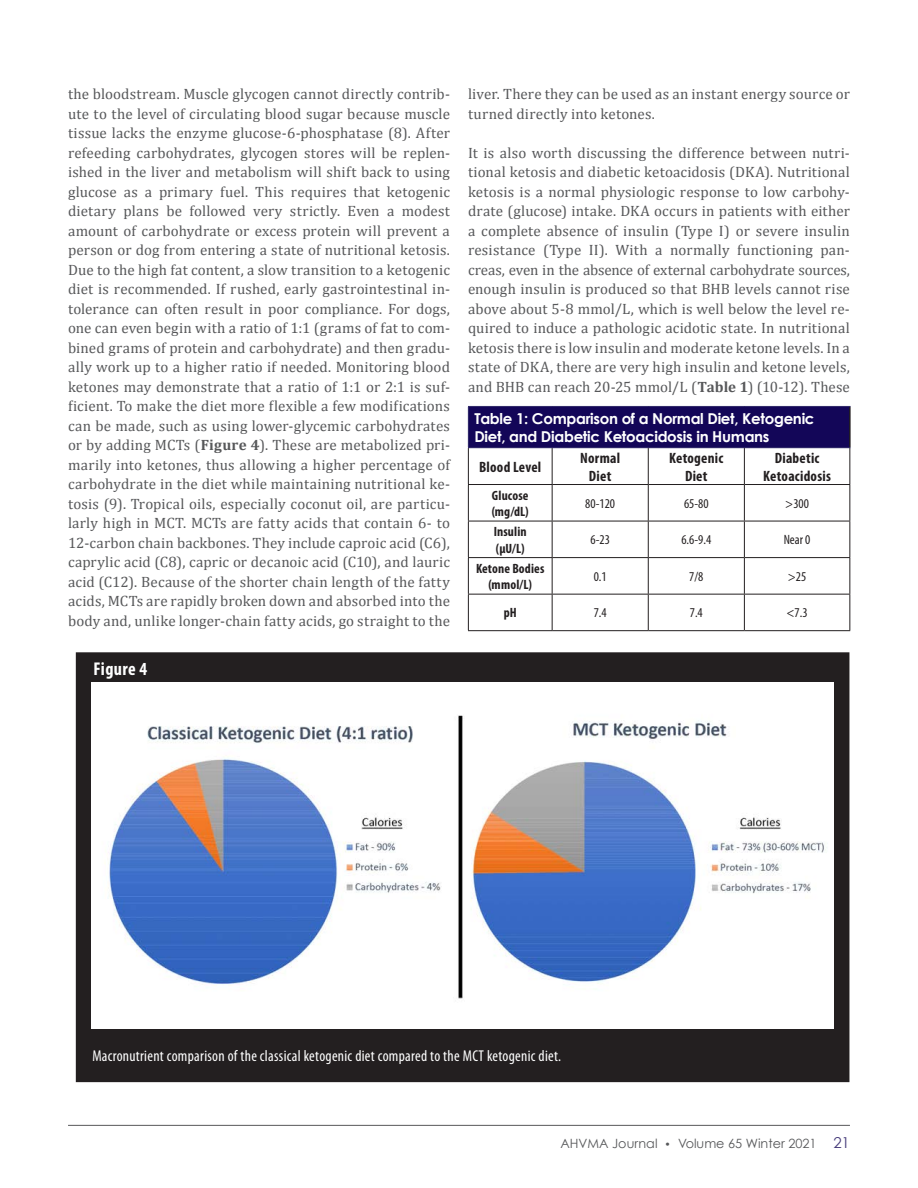
<style>
.page{position:relative;width:918px;height:1188px;background:#fff}
.page>*{position:absolute;margin:0;border:0;box-sizing:border-box;transform-origin:0 0}
.Photo_Caption{font:700 condensed 18.6px "Myriad Pro";letter-spacing:.02em;color:#fff}
.Photo_Caption-2{font:condensed 15.75px "Myriad Pro";letter-spacing:.02em;color:#fff}
.t1{font:15px/19.5px "Cambria";letter-spacing:.015em;color:#57585a;text-align:justify}
.Subheads{font:700 15px/18px "Century Gothic";letter-spacing:-.02em;color:#fff}
.t2{font:700 condensed 15px/18px "Myriad Pro";letter-spacing:.015em;color:#231f20;text-align:center}
.t3{font:condensed 13.5px "Myriad Pro";color:#231f20}
.t4{font:700 condensed 13.5px "Myriad Pro";letter-spacing:.01em;color:#231f20}
.t5{font:12.75px "Century Gothic";color:#57585a}
.s1{font-weight:700}
.s2{font-size:10.5px}
.s3{font-size:15px;color:#453a79}
</style>
<div class="page">
<hr style="left:68px;top:1125px;width:782px;height:1px;background:#57585a">
<div style="left:82px;top:658px;width:761px;height:418px;background:#231f20"></div>
<div style="left:76px;top:652px;width:773px;height:430px;border:12px solid #231f20"></div>
<img style="left:92px;top:682px;width:742px;height:346px">
<div style="left:468px;top:406px;width:382px;height:42px;background:#130658"></div>
<hr style="left:849px;top:407px;width:2px;height:40px;background:#231f20">
<hr style="left:468px;top:407px;width:1px;height:40px;background:#352e6d">
<hr style="left:468px;top:406px;width:84px;height:1px;background:#352e6d">
<hr style="left:552px;top:406px;width:96px;height:1px;background:#352e6d">
<hr style="left:648px;top:406px;width:96px;height:1px;background:#352e6d">
<hr style="left:744px;top:406px;width:107px;height:1px;background:#352e6d">
<hr style="left:468px;top:447px;width:84px;height:1px;background:#352e6d">
<hr style="left:552px;top:447px;width:96px;height:1px;background:#352e6d">
<hr style="left:648px;top:447px;width:96px;height:1px;background:#352e6d">
<hr style="left:744px;top:447px;width:107px;height:1px;background:#352e6d">
<hr style="left:468px;top:448px;width:1px;height:36px;background:#231f20">
<hr style="left:552px;top:448px;width:1px;height:36px;background:#231f20">
<hr style="left:648px;top:448px;width:1px;height:36px;background:#231f20">
<hr style="left:744px;top:448px;width:1px;height:36px;background:#231f20">
<hr style="left:849px;top:448px;width:1px;height:36px;background:#231f20">
<hr style="left:468px;top:484px;width:84px;height:1px;background:#231f20">
<hr style="left:468px;top:485px;width:1px;height:36px;background:#231f20">
<hr style="left:552px;top:484px;width:96px;height:1px;background:#231f20">
<hr style="left:552px;top:485px;width:1px;height:36px;background:#231f20">
<hr style="left:648px;top:484px;width:96px;height:1px;background:#231f20">
<hr style="left:648px;top:485px;width:1px;height:36px;background:#231f20">
<hr style="left:744px;top:484px;width:106px;height:1px;background:#231f20">
<hr style="left:744px;top:485px;width:1px;height:36px;background:#231f20">
<hr style="left:849px;top:485px;width:1px;height:36px;background:#231f20">
<hr style="left:468px;top:521px;width:1px;height:36px;background:#231f20">
<hr style="left:552px;top:521px;width:1px;height:36px;background:#231f20">
<hr style="left:648px;top:521px;width:1px;height:36px;background:#231f20">
<hr style="left:744px;top:521px;width:1px;height:36px;background:#231f20">
<hr style="left:849px;top:521px;width:1px;height:36px;background:#231f20">
<hr style="left:468px;top:558px;width:1px;height:36px;background:#231f20">
<hr style="left:552px;top:558px;width:1px;height:36px;background:#231f20">
<hr style="left:648px;top:558px;width:1px;height:36px;background:#231f20">
<hr style="left:744px;top:558px;width:1px;height:36px;background:#231f20">
<hr style="left:849px;top:558px;width:1px;height:36px;background:#231f20">
<hr style="left:468px;top:595px;width:1px;height:35px;background:#231f20">
<hr style="left:552px;top:595px;width:1px;height:35px;background:#231f20">
<hr style="left:648px;top:595px;width:1px;height:35px;background:#231f20">
<hr style="left:744px;top:595px;width:1px;height:35px;background:#231f20">
<hr style="left:849px;top:595px;width:1px;height:35px;background:#231f20">
<hr style="left:468px;top:521px;width:84px;height:1px;background:#231f20">
<hr style="left:552px;top:521px;width:96px;height:1px;background:#231f20">
<hr style="left:648px;top:521px;width:96px;height:1px;background:#231f20">
<hr style="left:744px;top:521px;width:106px;height:1px;background:#231f20">
<hr style="left:468px;top:557px;width:84px;height:1px;background:#231f20">
<hr style="left:552px;top:557px;width:96px;height:1px;background:#231f20">
<hr style="left:648px;top:557px;width:96px;height:1px;background:#231f20">
<hr style="left:744px;top:557px;width:106px;height:1px;background:#231f20">
<hr style="left:468px;top:594px;width:84px;height:1px;background:#231f20">
<hr style="left:552px;top:594px;width:96px;height:1px;background:#231f20">
<hr style="left:648px;top:594px;width:96px;height:1px;background:#231f20">
<hr style="left:744px;top:594px;width:106px;height:1px;background:#231f20">
<hr style="left:468px;top:630px;width:84px;height:1px;background:#231f20">
<hr style="left:552px;top:630px;width:96px;height:1px;background:#231f20">
<hr style="left:648px;top:630px;width:96px;height:1px;background:#231f20">
<hr style="left:744px;top:630px;width:106px;height:1px;background:#231f20">
<p class="t1" style="left:68px;top:84px;width:383px">the bloodstream. Muscle glycogen cannot directly contrib&shy;ute to the level of circulating blood sugar because muscle tissue lacks the enzyme glucose-6-phosphatase (8). After refeeding carbohydrates, glycogen stores will be replen&shy;ished in the liver and metabolism will shift back to using glucose as a primary fuel. This requires that ketogenic dietary plans be followed very strictly. Even a modest amount of carbohydrate or excess protein will prevent a person or dog from entering a state of nutritional ketosis.<br>Due to the high fat content, a slow transition to a ketogenic diet is recommended. If rushed, early gastrointestinal in&shy;tolerance can often result in poor compliance. For dogs, one can even begin with a ratio of 1:1 (grams of fat to com&shy;bined grams of protein and carbohydrate) and then gradu&shy;ally work up to a higher ratio if needed. Monitoring blood ketones may demonstrate that a ratio of 1:1 or 2:1 is suf&shy;ficient. To make the diet more flexible a few modifications can be made, such as using lower-glycemic carbohydrates or by adding MCTs (<span class="s1">Figure 4</span>). These are metabolized pri&shy;marily into ketones, thus allowing a higher percentage of carbohydrate in the diet while maintaining nutritional ke&shy;tosis (9). Tropical oils, especially coconut oil, are particu&shy;larly high in MCT. MCTs are fatty acids that contain 6- to 12-carbon chain backbones. They include caproic acid (C6), caprylic acid (C8), capric or decanoic acid (C10), and lauric acid (C12). Because of the shorter chain length of the fatty acids, MCTs are rapidly broken down and absorbed into the body and, unlike longer-chain fatty acids, go straight to the</p>
<p class="t1" style="left:468px;top:84px;width:383px">liver. There they can be used as an instant energy source or turned directly into ketones.</p>
<p class="t1" style="left:468px;top:143px;width:384px">It is also worth discussing the difference between nutri&shy;tional ketosis and diabetic ketoacidosis (DKA). Nutritional ketosis is a normal physiologic response to low carbohy&shy;drate (glucose) intake. DKA occurs in patients with either a complete absence of insulin (Type I) or severe insulin resistance (Type II). With a normally functioning pan&shy;creas, even in the absence of external carbohydrate sources, enough insulin is produced so that BHB levels cannot rise above about 5-8 mmol/L, which is well below the level re&shy;quired to induce a pathologic acidotic state. In nutritional ketosis there is low insulin and moderate ketone levels. In a state of DKA, there are very high insulin and ketone levels, and BHB can reach 20-25 mmol/L (<span class="s1">Table 1</span>) (10-12). These</p>
<p class="Subheads" style="left:474px;top:409px;width:342px">Table 1: Comparison of a Normal Diet, Ketogenic<br>Diet, and Diabetic Ketoacidosis in Humans</p>
<p class="t2" style="left:479px;top:457px;width:64px">Blood Level</p>
<p class="t2" style="left:580px;top:448px;width:41px">Normal<br>Diet</p>
<p class="t2" style="left:669px;top:448px;width:56px">Ketogenic<br>Diet</p>
<p class="t2" style="left:763px;top:448px;width:69px">Diabetic<br>Ketoacidosis</p>
<p class="t4" style="left:492px;top:487px;width:38px">Glucose</p>
<p class="t4" style="left:492px;top:503px;width:38px">(mg/dL)</p>
<p class="t3" style="left:585px;top:495px;width:31px">80-120</p>
<p class="t3" style="left:684px;top:495px;width:26px">65-80</p>
<p class="t3" style="left:785px;top:495px;width:25px">&gt;300</p>
<p class="t4" style="left:494px;top:523px;width:35px">Insulin</p>
<p class="t4" style="left:496px;top:540px;width:30px">(μU/L)</p>
<p class="t3" style="left:591px;top:532px;width:21px">6-23</p>
<p class="t3" style="left:681px;top:532px;width:31px">6.6-9.4</p>
<p class="t3" style="left:784px;top:532px;width:28px">Near 0</p>
<p class="t4" style="left:476px;top:560px;width:70px">Ketone Bodies</p>
<p class="t4" style="left:488px;top:576px;width:45px">(mmol/L)</p>
<p class="t3" style="left:594px;top:568px;width:15px">0.1</p>
<p class="t3" style="left:689px;top:568px;width:16px">7/8</p>
<p class="t3" style="left:788px;top:568px;width:20px">&gt;25</p>
<p class="t4" style="left:504px;top:605px;width:15px">pH</p>
<p class="t3" style="left:594px;top:605px;width:15px">7.4</p>
<p class="t3" style="left:690px;top:605px;width:15px">7.4</p>
<p class="t3" style="left:787px;top:605px;width:23px">&lt;7.3</p>
<p class="Photo_Caption" style="left:94px;top:657px;width:55px">Figure 4</p>
<p class="Photo_Caption-2" style="left:92px;top:1046px;width:470px">Macronutrient comparison of the classical ketogenic diet compared to the MCT ketogenic diet.</p>
<p class="t5" style="left:560px;top:1136px;width:291px">AHVMA Journal <span class="s2">•</span> Volume 65 Winter 2021 <span class="s3">21</span></p>
</div>
